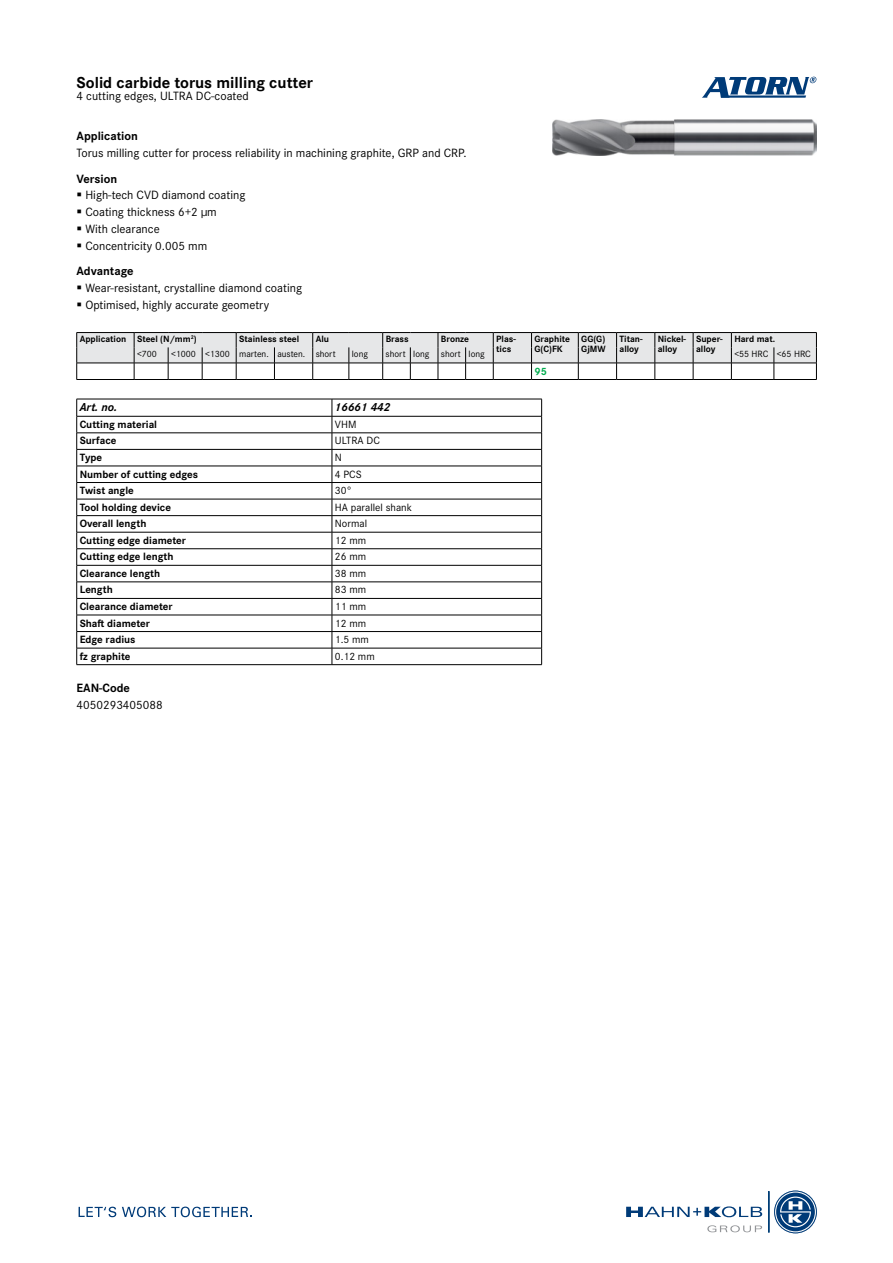
<style>
.page{position:relative;width:893px;height:1263px;background:#fff}
.page>*{position:absolute;margin:0;border:0;box-sizing:border-box;transform-origin:0 0}
.t1{font:700 16.5px "Corporate S Pro";color:#000}
.t2{font:12.45px/16.8px "Corporate S Pro";color:#000}
.t3{font:700 12.45px "Corporate S Pro";color:#000}
.t4{font:12.45px "Corporate S";color:#000}
.t5{font:italic 700 12px "Corporate S Pro";color:#000}
.t6{font:700 10.95px "Corporate S Pro";color:#000}
.t7{font:10.95px "Corporate S Pro";color:#000}
.t8{font:700 10.95px "Corporate S Pro";color:#00ab4e}
.t9{font:700 9.45px/9.4px "Corporate S Pro";color:#000}
.t10{font:9.45px "Corporate S Pro";color:#000}
</style>
<div class="page">
<img style="left:553px;top:119px;width:263px;height:37px">
<svg style="left:702px;top:77px;width:114px;height:21px"></svg>
<svg style="left:626px;top:1206px;width:136px;height:11px"></svg>
<hr style="left:768px;top:1191px;width:1px;height:41px;background:#003b78">
<svg style="left:775px;top:1191px;width:41px;height:42px"></svg>
<div style="left:774px;top:1191px;width:42px;height:42px;border:2px solid #fff;border-radius:50%"></div>
<div style="left:774px;top:1191px;width:42px;height:42px;border:1px solid #003b78;border-radius:50%"></div>
<svg style="left:707px;top:1225px;width:55px;height:7px"></svg>
<svg style="left:79px;top:1207px;width:37px;height:10px"></svg>
<svg style="left:122px;top:1206px;width:130px;height:11px"></svg>
<svg style="left:76px;top:332px;width:741px;height:48px"></svg>
<hr style="left:774px;top:379px;width:43px;height:1px;background:#000">
<hr style="left:77px;top:399px;width:255px;height:1px;background:#000">
<hr style="left:332px;top:399px;width:210px;height:1px;background:#000">
<hr style="left:77px;top:416px;width:255px;height:1px;background:#000">
<hr style="left:332px;top:416px;width:210px;height:1px;background:#000">
<hr style="left:77px;top:433px;width:255px;height:1px;background:#000">
<hr style="left:332px;top:433px;width:210px;height:1px;background:#000">
<hr style="left:77px;top:449px;width:255px;height:1px;background:#000">
<hr style="left:332px;top:449px;width:210px;height:1px;background:#000">
<hr style="left:77px;top:466px;width:255px;height:1px;background:#000">
<hr style="left:332px;top:466px;width:210px;height:1px;background:#000">
<hr style="left:77px;top:482px;width:255px;height:1px;background:#000">
<hr style="left:332px;top:482px;width:210px;height:1px;background:#000">
<hr style="left:77px;top:499px;width:255px;height:1px;background:#000">
<hr style="left:332px;top:499px;width:210px;height:1px;background:#000">
<hr style="left:77px;top:515px;width:255px;height:1px;background:#000">
<hr style="left:332px;top:515px;width:210px;height:1px;background:#000">
<hr style="left:77px;top:532px;width:255px;height:1px;background:#000">
<hr style="left:332px;top:532px;width:210px;height:1px;background:#000">
<hr style="left:77px;top:548px;width:255px;height:1px;background:#000">
<hr style="left:332px;top:548px;width:210px;height:1px;background:#000">
<hr style="left:77px;top:565px;width:255px;height:1px;background:#000">
<hr style="left:332px;top:565px;width:210px;height:1px;background:#000">
<hr style="left:77px;top:582px;width:255px;height:1px;background:#000">
<hr style="left:332px;top:582px;width:210px;height:1px;background:#000">
<hr style="left:77px;top:598px;width:255px;height:1px;background:#000">
<hr style="left:332px;top:598px;width:210px;height:1px;background:#000">
<hr style="left:77px;top:615px;width:255px;height:1px;background:#000">
<hr style="left:332px;top:615px;width:210px;height:1px;background:#000">
<hr style="left:77px;top:631px;width:255px;height:1px;background:#000">
<hr style="left:332px;top:631px;width:210px;height:1px;background:#000">
<hr style="left:77px;top:648px;width:255px;height:1px;background:#000">
<svg style="left:76px;top:399px;width:1px;height:265px"></svg>
<hr style="left:77px;top:664px;width:255px;height:1px;background:#000">
<hr style="left:332px;top:648px;width:210px;height:1px;background:#000">
<svg style="left:332px;top:399px;width:1px;height:265px"></svg>
<svg style="left:541px;top:399px;width:1px;height:265px"></svg>
<hr style="left:332px;top:664px;width:210px;height:1px;background:#000">
<h1 class="t1" style="left:77px;top:69px;width:238px">Solid carbide torus milling cutter</h1>
<p class="t4" style="left:77px;top:87px;width:174px">4 cutting edges, ULTRA DC-coated</p>
<p class="t3" style="left:77px;top:126px;width:63px">Application</p>
<p class="t2" style="left:77px;top:144px;width:392px">Torus milling cutter for process reliability in machining graphite, GRP and CRP.</p>
<p class="t3" style="left:77px;top:169px;width:42px">Version</p>
<p class="t2" style="left:85px;top:186px;width:162px">High-tech CVD diamond coating<br>Coating thickness 6+2 µm<br>With clearance<br>Concentricity 0.005 mm</p>
<p class="t3" style="left:77px;top:261px;width:59px">Advantage</p>
<p class="t2" style="left:85px;top:279px;width:218px">Wear-resistant, crystalline diamond coating<br>Optimised, highly accurate geometry</p>
<p class="t9" style="left:80px;top:334px;width:119px">Application Steel (N/mm<sup>2</sup>)</p>
<p class="t9" style="left:239px;top:334px;width:62px">Stainless steel</p>
<p class="t9" style="left:316px;top:334px;width:15px">Alu</p>
<p class="t9" style="left:386px;top:334px;width:25px">Brass</p>
<p class="t9" style="left:441px;top:334px;width:30px">Bronze</p>
<p class="t9" style="left:496px;top:334px;width:21px">Plas&shy;tics</p>
<p class="t9" style="left:534px;top:334px;width:37px">Graphite<br>G(C)FK</p>
<p class="t9" style="left:581px;top:334px;width:26px">GG(G)<br>GjMW</p>
<p class="t9" style="left:619px;top:334px;width:25px">Titan&shy;alloy</p>
<p class="t9" style="left:658px;top:334px;width:30px">Nickel&shy;alloy</p>
<p class="t9" style="left:696px;top:334px;width:28px">Super&shy;alloy</p>
<p class="t9" style="left:734px;top:334px;width:42px">Hard mat.</p>
<p class="t10" style="left:137px;top:347px;width:21px">&lt;700</p>
<p class="t10" style="left:171px;top:347px;width:166px">&lt;1000 &lt;1300 marten. austen. short</p>
<p class="t10" style="left:352px;top:347px;width:18px">long</p>
<p class="t10" style="left:386px;top:347px;width:101px">short long short long</p>
<p class="t10" style="left:734px;top:347px;width:78px">&lt;55 HRC &lt;65 HRC</p>
<p class="t8" style="left:534px;top:362px;width:14px">95</p>
<p class="t5" style="left:80px;top:398px;width:39px">Art. no.</p>
<p class="t5" style="left:335px;top:398px;width:57px">16661 442</p>
<p class="t6" style="left:80px;top:416px;width:79px">Cutting material</p>
<p class="t7" style="left:335px;top:416px;width:23px">VHM</p>
<p class="t6" style="left:80px;top:432px;width:38px">Surface</p>
<p class="t7" style="left:335px;top:433px;width:46px">ULTRA DC</p>
<p class="t6" style="left:80px;top:449px;width:24px">Type</p>
<p class="t7" style="left:335px;top:449px;width:9px">N</p>
<p class="t6" style="left:80px;top:465px;width:120px">Number of cutting edges</p>
<p class="t7" style="left:335px;top:466px;width:28px">4 PCS</p>
<p class="t6" style="left:80px;top:482px;width:56px">Twist angle</p>
<p class="t7" style="left:335px;top:482px;width:19px">30°</p>
<p class="t6" style="left:80px;top:498px;width:93px">Tool holding device</p>
<p class="t7" style="left:335px;top:499px;width:79px">HA parallel shank</p>
<p class="t6" style="left:80px;top:515px;width:68px">Overall length</p>
<p class="t7" style="left:335px;top:516px;width:34px">Normal</p>
<p class="t6" style="left:80px;top:531px;width:108px">Cutting edge diameter</p>
<p class="t7" style="left:335px;top:532px;width:33px">12 mm</p>
<p class="t6" style="left:80px;top:548px;width:95px">Cutting edge length</p>
<p class="t7" style="left:335px;top:549px;width:33px">26 mm</p>
<p class="t6" style="left:80px;top:565px;width:82px">Clearance length</p>
<p class="t7" style="left:335px;top:565px;width:33px">38 mm</p>
<p class="t6" style="left:80px;top:581px;width:35px">Length</p>
<p class="t7" style="left:335px;top:582px;width:33px">83 mm</p>
<p class="t6" style="left:80px;top:598px;width:94px">Clearance diameter</p>
<p class="t7" style="left:335px;top:598px;width:33px">11 mm</p>
<p class="t6" style="left:80px;top:614px;width:72px">Shaft diameter</p>
<p class="t7" style="left:335px;top:615px;width:33px">12 mm</p>
<p class="t6" style="left:80px;top:631px;width:57px">Edge radius</p>
<p class="t7" style="left:335px;top:631px;width:35px">1.5 mm</p>
<p class="t6" style="left:80px;top:647px;width:52px">fz graphite</p>
<p class="t7" style="left:335px;top:648px;width:41px">0.12 mm</p>
<p class="t3" style="left:77px;top:678px;width:55px">EAN-Code</p>
<p class="t2" style="left:77px;top:696px;width:88px">4050293405088</p>
</div>
